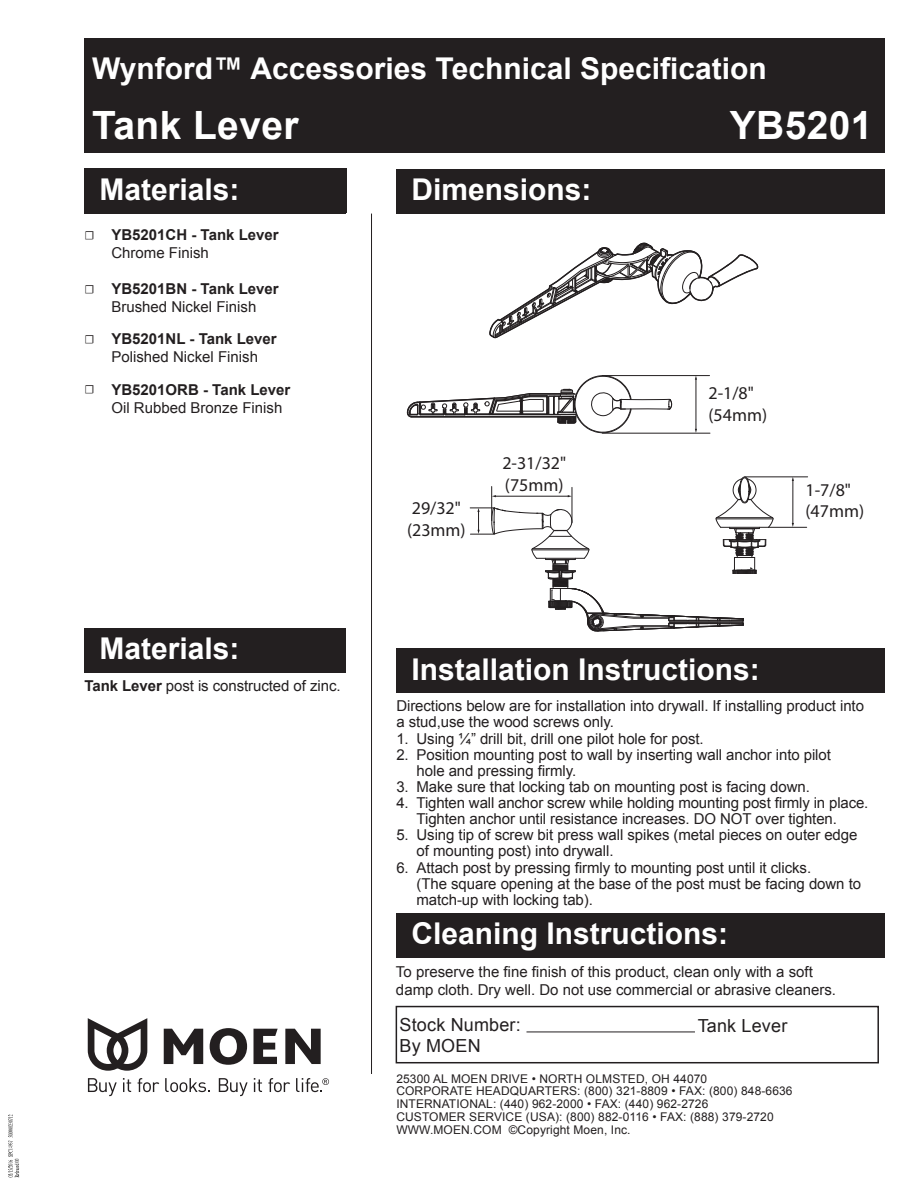
<style>
.page{position:relative;width:918px;height:1188px;background:#fff}
.page>*{position:absolute;margin:0;border:0;box-sizing:border-box;transform-origin:0 0}
.t1{font:700 39px "Arial";letter-spacing:.01em;color:#fff}
.t2{font:700 30px "Arial";color:#fff}
.t3{font:18px/21.6px "Myriad Pro";color:#231f20}
.t4{font:18px/21.5px "Arial";letter-spacing:.01em;color:#231f20}
.t5{font:15px/16.2px "Arial";letter-spacing:-.005em;color:#231f20}
.t6{font:700 15px/18px "Arial";color:#231f20}
.t7{font:12px/12.8px "Arial";letter-spacing:.01em;color:#231f20}
.s1{font-family:"Minion Pro";font-size:12px}
.s2{font-weight:400}
.s3{font-family:"Minion Pro";font-weight:700;font-size:12px}
.s4{font-weight:700}
</style>
<div class="page">
<div style="left:84px;top:39px;width:801px;height:114px;background:#231f20"></div>
<div style="left:84px;top:168px;width:263px;height:45px;background:#231f20"></div>
<div style="left:396px;top:169px;width:489px;height:45px;background:#231f20"></div>
<div style="left:396px;top:649px;width:489px;height:44px;background:#231f20"></div>
<div style="left:396px;top:913px;width:489px;height:44px;background:#231f20"></div>
<div style="left:396px;top:1006px;width:483px;height:57px;border:2px solid #231f20"></div>
<hr style="left:526px;top:1032px;width:169px;height:1px;background:#231f20">
<svg style="left:88px;top:1018px;width:59px;height:53px"></svg>
<svg style="left:164px;top:1029px;width:39px;height:35px"></svg>
<svg style="left:210px;top:1028px;width:37px;height:37px"></svg>
<svg style="left:254px;top:1029px;width:24px;height:35px"></svg>
<svg style="left:285px;top:1029px;width:36px;height:35px"></svg>
<svg style="left:88px;top:1078px;width:29px;height:18px"></svg>
<svg style="left:123px;top:1078px;width:8px;height:14px"></svg>
<svg style="left:138px;top:1078px;width:21px;height:14px"></svg>
<svg style="left:165px;top:1078px;width:45px;height:14px"></svg>
<svg style="left:219px;top:1078px;width:29px;height:18px"></svg>
<svg style="left:254px;top:1078px;width:8px;height:14px"></svg>
<svg style="left:268px;top:1078px;width:22px;height:14px"></svg>
<svg style="left:296px;top:1078px;width:33px;height:14px"></svg>
<div style="left:84px;top:628px;width:262px;height:44px;background:#231f20"></div>
<hr style="left:371px;top:214px;width:1px;height:860px;background:#231f20">
<svg style="left:489px;top:242px;width:270px;height:97px"></svg>
<svg style="left:470px;top:477px;width:303px;height:154px"></svg>
<hr style="left:745px;top:477px;width:63px;height:1px;background:#231f20">
<hr style="left:793px;top:480px;width:1px;height:44px;background:#231f20">
<hr style="left:768px;top:527px;width:39px;height:1px;background:#231f20">
<svg style="left:406px;top:375px;width:266px;height:59px"></svg>
<hr style="left:602px;top:375px;width:108px;height:1px;background:#231f20">
<hr style="left:602px;top:433px;width:108px;height:1px;background:#231f20">
<hr style="left:696px;top:379px;width:1px;height:51px;background:#231f20">
<svg style="left:8px;top:1115px;width:11px;height:62px"></svg>
<h2 class="t2" style="left:92px;top:49px;width:676px">Wynford™ Accessories Technical Specification</h2>
<h1 class="t1" style="left:92px;top:100px;width:208px">Tank Lever</h1>
<h1 class="t1" style="left:730px;top:99px;width:144px">YB5201</h1>
<h2 class="t2" style="left:99px;top:168px;width:232px">Stock Numbers:</h2>
<h2 class="t2" style="left:411px;top:169px;width:182px">Dimensions:</h2>
<h2 class="t2" style="left:100px;top:169px;width:142px">Materials:</h2>
<p class="t6" style="left:111px;top:226px;width:169px;text-indent:-27px"><span class="s1">☐</span> YB5201CH - Tank Lever<br><span class="s2">Chrome Finish</span></p>
<p class="t5" style="left:84px;top:280px;width:196px;line-height:18px;text-align:center"><span class="s3">☐</span> <span class="s4">YB5201BN - Tank Lever<br></span>Brushed Nickel Finish</p>
<p class="t5" style="left:84px;top:330px;width:194px;line-height:18px;text-align:center"><span class="s3">☐</span> <span class="s4">YB5201NL - Tank Lever<br></span>Polished Nickel Finish</p>
<p class="t5" style="left:111px;top:381px;width:180px;line-height:18px;text-indent:-27px"><span class="s3">☐</span> <span class="s4">YB5201ORB - Tank Lever<br></span>Oil Rubbed Bronze Finish</p>
<p class="t3" style="left:708px;top:382px;width:60px">2-1/8" (54mm)</p>
<h2 class="t2" style="left:100px;top:628px;width:142px">Materials:</h2>
<p class="t5" style="left:84px;top:678px;width:258px"><span class="s4">Tank Lever</span> post is constructed of zinc.</p>
<p class="t3" style="left:407px;top:497px;width:60px">29/32" (23mm)</p>
<p class="t3" style="left:502px;top:452px;width:65px">2-31/32" (75mm)</p>
<p class="t3" style="left:806px;top:479px;width:60px">1-7/8" (47mm)</p>
<h2 class="t2" style="left:411px;top:649px;width:350px">Installation Instructions:</h2>
<p class="t5" style="left:396px;top:698px;width:469px">Directions below are for installation into drywall. If installing product into a stud,use the wood screws only.</p>
<p class="t5" style="left:396px;top:730px;width:309px">1. Using ¼” drill bit, drill one pilot hole for post.</p>
<p class="t5" style="left:417px;top:746px;width:416px;text-indent:-20px">2. Position mounting post to wall by inserting wall anchor into pilot hole and pressing firmly.</p>
<p class="t5" style="left:396px;top:779px;width:415px">3. Make sure that locking tab on mounting post is facing down.</p>
<p class="t5" style="left:417px;top:795px;width:453px;text-indent:-20px">4. Tighten wall anchor screw while holding mounting post firmly in place.<br>Tighten anchor until resistance increases. DO NOT over tighten.</p>
<p class="t5" style="left:417px;top:827px;width:442px;text-indent:-20px">5. Using tip of screw bit press wall spikes (metal pieces on outer edge of mounting post) into drywall.</p>
<p class="t5" style="left:417px;top:859px;width:446px;text-indent:-20px">6. Attach post by pressing firmly to mounting post until it clicks.<br>(The square opening at the base of the post must be facing down to match-up with locking tab).</p>
<h2 class="t2" style="left:411px;top:913px;width:318px">Cleaning Instructions:</h2>
<p class="t5" style="left:396px;top:963px;width:442px;line-height:18px">To preserve the fine finish of this product, clean only with a soft damp cloth. Dry well. Do not use commercial or abrasive cleaners.</p>
<p class="t4" style="left:400px;top:1014px;width:123px">Stock Number:<br>By MOEN</p>
<p class="t4" style="left:698px;top:1015px;width:91px">Tank Lever</p>
<p class="t7" style="left:396px;top:1072px;width:398px">25300 AL MOEN DRIVE • NORTH OLMSTED, OH 44070<br>CORPORATE HEADQUARTERS: (800) 321-8809 • FAX: (800) 848-6636<br>INTERNATIONAL: (440) 962-2000 • FAX: (440) 962-2726<br>CUSTOMER SERVICE (USA): (800) 882-0116 • FAX: (888) 379-2720<br>WWW.MOEN.COM ©Copyright Moen, Inc.</p>
</div>
